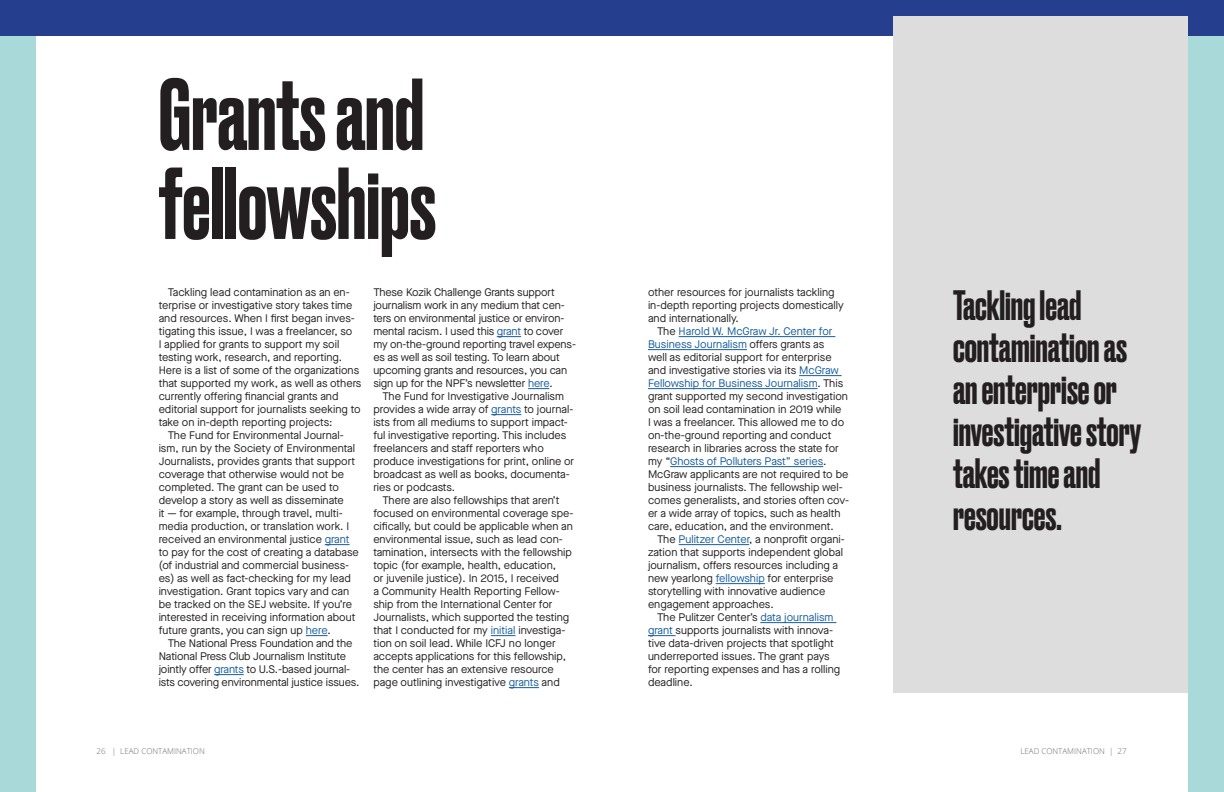
<style>
.page{position:relative;width:1224px;height:792px;background:#fff}
.page>*{position:absolute;margin:0;border:0;box-sizing:border-box;transform-origin:0 0}
.t1{font:500 96px/89px "Druk";color:#231f20}
.Small_hed_30pt{font:500 40px/42px "Druk";color:#231f20}
.Body{font:11px/13px "Maison Neue";color:#231f20}
.t2{font:300 8px "Open Sans";color:#6c6d70}
.s1{color:#175d9e}
</style>
<div class="page">
<div style="left:0;top:0;width:1224px;height:36px;background:#253f8e"></div>
<div style="left:0;top:36px;width:36px;height:756px;background:#a9d9d9"></div>
<div style="left:1188px;top:36px;width:36px;height:756px;background:#a9d9d9"></div>
<svg style="left:325px;top:544px;width:25px;height:1px"></svg>
<svg style="left:306px;top:635px;width:22px;height:1px"></svg>
<hr style="left:214px;top:674px;width:30px;height:1px;background:#175d9e">
<svg style="left:497px;top:336px;width:24px;height:1px"></svg>
<svg style="left:528px;top:388px;width:21px;height:1px"></svg>
<hr style="left:491px;top:414px;width:30px;height:1px;background:#175d9e">
<svg style="left:491px;top:635px;width:24px;height:1px"></svg>
<hr style="left:509px;top:687px;width:30px;height:1px;background:#175d9e">
<hr style="left:679px;top:336px;width:156px;height:1px;background:#175d9e">
<hr style="left:648px;top:349px;width:99px;height:1px;background:#175d9e">
<hr style="left:799px;top:375px;width:43px;height:1px;background:#175d9e">
<hr style="left:648px;top:388px;width:170px;height:1px;background:#175d9e">
<hr style="left:670px;top:466px;width:153px;height:1px;background:#175d9e">
<hr style="left:679px;top:544px;width:70px;height:1px;background:#175d9e">
<hr style="left:716px;top:583px;width:49px;height:1px;background:#175d9e">
<hr style="left:760px;top:622px;width:76px;height:1px;background:#175d9e">
<svg style="left:648px;top:635px;width:28px;height:1px"></svg>
<div style="left:893px;top:16px;width:295px;height:677px;background:#ddd"></div>
<p class="t1" style="left:159px;top:65px;width:279px">Grants and fellowships</p>
<p class="Body" style="left:159px;top:286px;width:204px;text-indent:9px">Tackling lead contamination as an en&shy;terprise or investigative story takes time and resources. When I first began inves&shy;tigating this issue, I was a freelancer, so<br>I applied for grants to support my soil testing work, research, and reporting.<br>Here is a list of some of the organizations that supported my work, as well as others currently offering financial grants and editorial support for journalists seeking to take on in-depth reporting projects:</p>
<p class="Body" style="left:159px;top:429px;width:202px;text-indent:9px">The Fund for Environmental Journal&shy;ism, run by the Society of Environmental Journalists, provides grants that support coverage that otherwise would not be completed. The grant can be used to develop a story as well as disseminate<br>it — for example, through travel, multi&shy;media production, or translation work. I received an environmental justice <span class="s1">grant </span>to pay for the cost of creating a database (of industrial and commercial business&shy;es) as well as fact-checking for my lead investigation. Grant topics vary and can be tracked on the SEJ website. If you’re interested in receiving information about future grants, you can sign up <span class="s1">here</span>.</p>
<p class="Body" style="left:159px;top:637px;width:202px;text-indent:9px">The National Press Foundation and the National Press Club Journalism Institute jointly offer <span class="s1">grants</span> to U.S.-based journal&shy;ists covering environmental justice issues.</p>
<p class="Body" style="left:373px;top:286px;width:204px">These Kozik Challenge Grants support journalism work in any medium that cen&shy;ters on environmental justice or environ&shy;mental racism. I used this <span class="s1">grant</span> to cover my on-the-ground reporting travel expens&shy;es as well as soil testing. To learn about upcoming grants and resources, you can sign up for the NPF’s newsletter <span class="s1">here</span>.</p>
<p class="Body" style="left:373px;top:390px;width:202px;text-indent:9px">The Fund for Investigative Journalism provides a wide array of <span class="s1">grants</span> to journal&shy;ists from all mediums to support impact&shy;ful investigative reporting. This includes freelancers and staff reporters who produce investigations for print, online or broadcast as well as books, documenta&shy;ries or podcasts.</p>
<p class="Body" style="left:373px;top:494px;width:202px;text-indent:9px">There are also fellowships that aren’t focused on environmental coverage spe&shy;cifically, but could be applicable when an environmental issue, such as lead con&shy;tamination, intersects with the fellowship topic (for example, health, education,<br>or juvenile justice). In 2015, I received<br>a Community Health Reporting Fellow&shy;ship from the International Center for Journalists, which supported the testing that I conducted for my <span class="s1">initial</span> investiga&shy;tion on soil lead. While ICFJ no longer accepts applications for this fellowship, the center has an extensive resource page outlining investigative <span class="s1">grants</span> and</p>
<p class="Body" style="left:648px;top:286px;width:197px">other resources for journalists tackling in-depth reporting projects domestically and internationally.</p>
<p class="Body" style="left:648px;top:325px;width:203px;text-indent:9px">The <span class="s1">Harold W. McGraw Jr. Center for Business Journalism</span> offers grants as<br>well as editorial support for enterprise and investigative stories via its <span class="s1">McGraw Fellowship for Business Journalism</span>. This grant supported my second investigation on soil lead contamination in 2019 while<br>I was a freelancer. This allowed me to do on-the-ground reporting and conduct research in libraries across the state for my “<span class="s1">Ghosts of Polluters Past” series</span>.<br>McGraw applicants are not required to be business journalists. The fellowship wel&shy;comes generalists, and stories often cov&shy;er a wide array of topics, such as health care, education, and the environment.</p>
<p class="Body" style="left:648px;top:533px;width:198px;text-indent:9px">The <span class="s1">Pulitzer Center</span>, a nonprofit organi&shy;zation that supports independent global journalism, offers resources including a new yearlong <span class="s1">fellowship</span> for enterprise storytelling with innovative audience engagement approaches.</p>
<p class="Body" style="left:648px;top:611px;width:194px;text-indent:9px">The Pulitzer Center’s <span class="s1">data journalism grant</span> supports journalists with innova&shy;tive data-driven projects that spotlight underreported issues. The grant pays for reporting expenses and has a rolling deadline.</p>
<p class="Small_hed_30pt" style="left:953px;top:283px;width:190px">Tackling lead contamination as an enterprise or investigative story takes time and resources.</p>
<p class="t2" style="left:96px;top:746px;width:110px">26 | LEAD CONTAMINATION</p>
<p class="t2" style="left:1020px;top:745px;width:108px">LEAD CONTAMINATION | 27</p>
</div>
